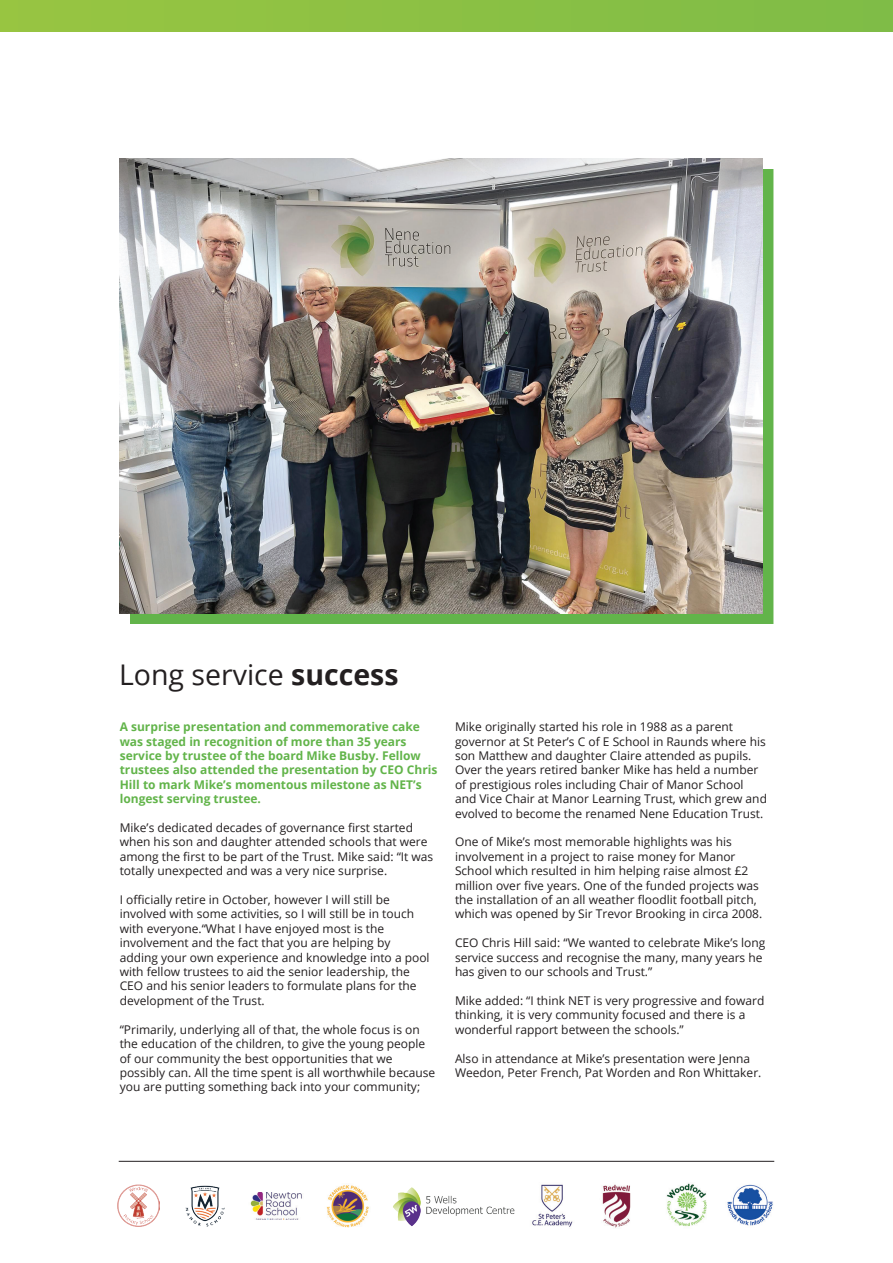
<style>
.page{position:relative;width:893px;height:1263px;background:#fff}
.page>*{position:absolute;margin:0;border:0;box-sizing:border-box;transform-origin:0 0}
.t1{font:28.5px "Open Sans";color:#231f20}
.t2{font:12px/14.4px "Open Sans";color:#231f20}
.t3{font:700 12px/14.4px "Open Sans";color:#62b44a}
.s1{font-weight:700}
</style>
<div class="page">
<div style="left:0;top:0;width:893px;height:32px;background:#8cc044"></div>
<div style="left:130px;top:169px;width:643px;height:455px;background:#62b44a"></div>
<img style="left:120px;top:159px;width:643px;height:454px">
<hr style="left:119px;top:1161px;width:655px;height:1px;background:#231f20">
<img style="left:666px;top:1183px;width:41px;height:43px">
<img style="left:326px;top:1185px;width:43px;height:42px">
<img style="left:532px;top:1184px;width:41px;height:43px">
<img style="left:727px;top:1184px;width:46px;height:42px">
<img style="left:250px;top:1192px;width:52px;height:28px">
<img style="left:185px;top:1185px;width:40px;height:42px">
<img style="left:118px;top:1184px;width:41px;height:42px">
<img style="left:393px;top:1187px;width:122px;height:39px">
<img style="left:602px;top:1184px;width:29px;height:44px">
<h1 class="t1" style="left:119px;top:655px;width:281px">Long service <span class="s1">success</span></h1>
<p class="t3" style="left:120px;top:719px;width:319px">A surprise presentation and commemorative cake was staged in recognition of more than 35 years service by trustee of the board Mike Busby. Fellow trustees also attended the presentation by CEO Chris Hill to mark Mike’s momentous milestone as NET’s longest serving trustee.</p>
<p class="t2" style="left:120px;top:820px;width:315px">Mike’s dedicated decades of governance first started when his son and daughter attended schools that were among the first to be part of the Trust. Mike said: “It was totally unexpected and was a very nice surprise.</p>
<p class="t2" style="left:120px;top:892px;width:311px">I officially retire in October, however I will still be involved with some activities, so I will still be in touch with everyone.“What I have enjoyed most is the involvement and the fact that you are helping by adding your own experience and knowledge into a pool with fellow trustees to aid the senior leadership, the CEO and his senior leaders to formulate plans for the development of the Trust.</p>
<p class="t2" style="left:120px;top:1022px;width:317px">“Primarily, underlying all of that, the whole focus is on the education of the children, to give the young people of our community the best opportunities that we possibly can. All the time spent is all worthwhile because you are putting something back into your community;</p>
<p class="t2" style="left:455px;top:719px;width:314px">Mike originally started his role in 1988 as a parent governor at St Peter’s C of E School in Raunds where his son Matthew and daughter Claire attended as pupils.<br>Over the years retired banker Mike has held a number of prestigious roles including Chair of Manor School and Vice Chair at Manor Learning Trust, which grew and evolved to become the renamed Nene Education Trust.</p>
<p class="t2" style="left:455px;top:834px;width:309px">One of Mike’s most memorable highlights was his involvement in a project to raise money for Manor School which resulted in him helping raise almost £2 million over five years. One of the funded projects was the installation of an all weather floodlit football pitch, which was opened by Sir Trevor Brooking in circa 2008.</p>
<p class="t2" style="left:455px;top:935px;width:312px">CEO Chris Hill said: “We wanted to celebrate Mike’s long service success and recognise the many, many years he has given to our schools and Trust.”</p>
<p class="t2" style="left:455px;top:993px;width:311px">Mike added: “I think NET is very progressive and foward thinking, it is very community focused and there is a wonderful rapport between the schools.”</p>
<p class="t2" style="left:455px;top:1050px;width:308px">Also in attendance at Mike’s presentation were Jenna<br>Weedon, Peter French, Pat Worden and Ron Whittaker.</p>
</div>
